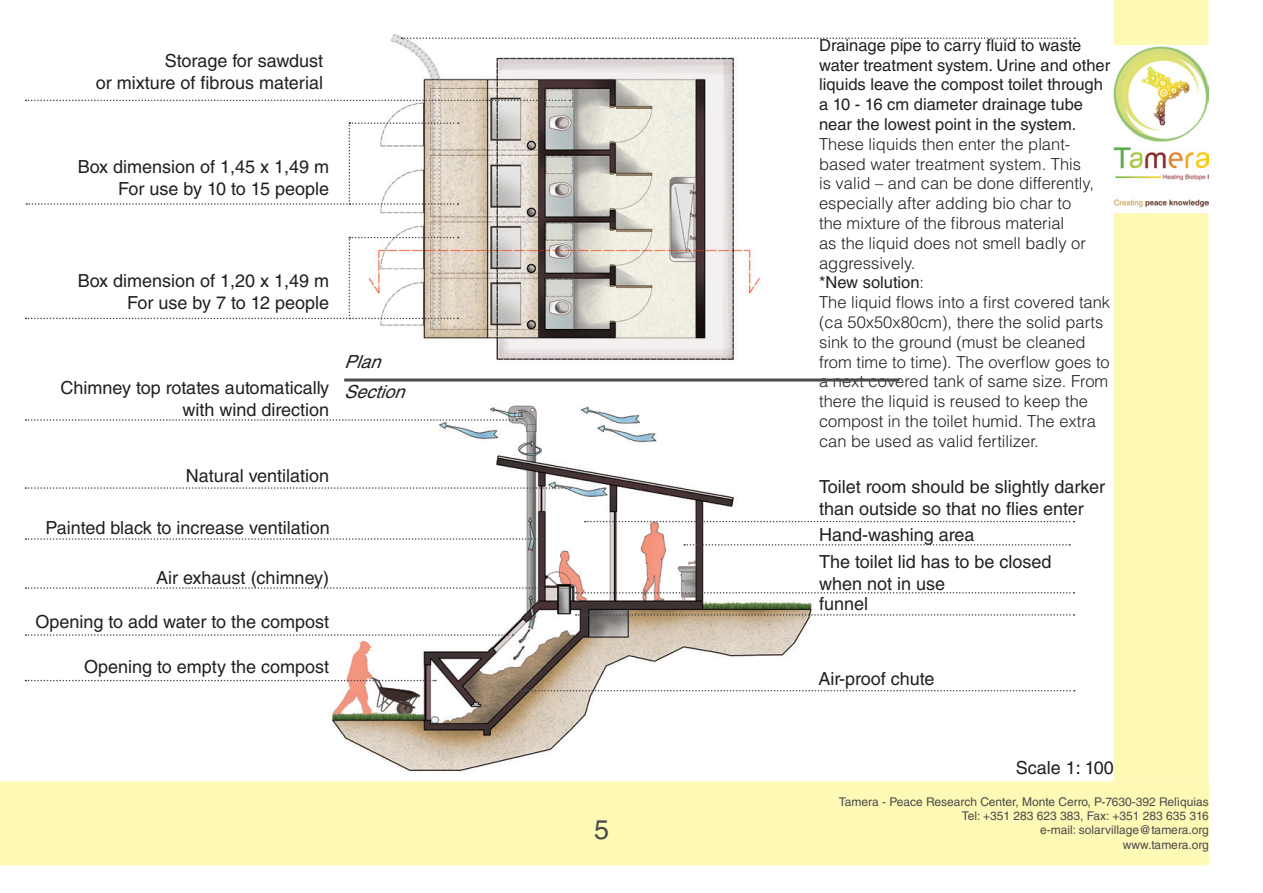
<style>
.page{position:relative;width:1263px;height:893px;background:#fff}
.page>*{position:absolute;margin:0;border:0;box-sizing:border-box;transform-origin:0 0}
.t1{font:27px "Helvetica LT Std";color:#494a4b}
.t2{font:18px/21.6px "Helvetica LT Std";color:#231f20}
.t3{font:italic 18px "Helvetica LT Std";color:#231f20}
.t4{font:300 16.5px/19.8px "Helvetica LT Std";color:#231f20}
.t5{font:16.5px "Helvetica LT Std";color:#231f20}
.t6{font:12px/14.4px "Helvetica LT Std";color:#494a4b;text-align:right}
.s1{font-weight:400}
.s2{font-weight:300}
.s3{color:#000}
</style>
<div class="page">
<div style="left:1114px;top:0;width:94px;height:781px;background:#fff9b6"></div>
<div style="left:0;top:781px;width:1209px;height:84px;background:#fff9b6"></div>
<img style="left:1113px;top:45px;width:96px;height:167px">
<img style="left:319px;top:34px;width:500px;height:737px">
<svg style="left:585px;top:521px;width:489px;height:1px"></svg>
<svg style="left:576px;top:592px;width:498px;height:2px"></svg>
<svg style="left:576px;top:614px;width:498px;height:2px"></svg>
<svg style="left:684px;top:544px;width:386px;height:2px"></svg>
<svg style="left:401px;top:38px;width:674px;height:1px"></svg>
<svg style="left:25px;top:487px;width:546px;height:2px"></svg>
<svg style="left:25px;top:419px;width:492px;height:2px"></svg>
<svg style="left:25px;top:100px;width:546px;height:1px"></svg>
<svg style="left:25px;top:538px;width:517px;height:2px"></svg>
<svg style="left:25px;top:587px;width:517px;height:2px"></svg>
<svg style="left:25px;top:680px;width:411px;height:1px"></svg>
<svg style="left:25px;top:634px;width:489px;height:2px"></svg>
<svg style="left:520px;top:690px;width:555px;height:1px"></svg>
<svg style="left:25px;top:237px;width:434px;height:82px"></svg>
<svg style="left:26px;top:122px;width:433px;height:83px"></svg>
<hr style="left:344px;top:379px;width:555px;height:3px;background:#494a4b">
<p class="t2" style="left:165px;top:50px;width:160px">Storage for sawdust</p>
<p class="t2" style="left:96px;top:71px;width:229px">or mixture of fibrous material</p>
<p class="t2" style="left:78px;top:156px;width:253px">Box dimension of 1,45 x 1,49 m</p>
<p class="t2" style="left:118px;top:178px;width:213px">For use by 10 to 15 people</p>
<p class="t2" style="left:78px;top:270px;width:253px">Box dimension of 1,20 x 1,49 m</p>
<p class="t2" style="left:127px;top:292px;width:204px">For use by 7 to 12 people</p>
<p class="t2" style="left:61px;top:377px;width:270px;text-align:right">Chimney top rotates automatically with wind direction</p>
<p class="t3" style="left:344px;top:351px;width:45px">Plan</p>
<p class="t3" style="left:344px;top:381px;width:69px">Section</p>
<p class="t2" style="left:186px;top:465px;width:145px">Natural ventilation</p>
<p class="t2" style="left:46px;top:517px;width:286px">Painted black to increase ventilation</p>
<p class="t2" style="left:156px;top:567px;width:175px">Air exhaust (chimney)</p>
<p class="t2" style="left:35px;top:611px;width:295px">Opening to add water to the compost</p>
<p class="t2" style="left:84px;top:656px;width:247px">Opening to empty the compost</p>
<p class="t1" style="left:594px;top:814px;width:17px">5</p>
<p class="t4" style="left:819px;top:35px;width:293px"><span class="s1">Drainage pipe to carry fluid to waste water treatment system. Urine and other liquids leave the compost toilet through a 10 - 16 cm diameter drainage tube near the lowest point in the system.<br></span>These liquids then enter the plant&shy;based water treatment system. This<br>is valid – and can be done differently, especially after adding bio char to<br>the mixture of the fibrous material<br>as the liquid does not smell badly or aggressively.</p>
<p class="t5" style="left:819px;top:273px;width:107px">*New solution<span class="s2">:</span></p>
<p class="t4" style="left:819px;top:292px;width:293px">The liquid flows into a first covered tank (ca 50x50x80cm), there the solid parts sink to the ground (must be cleaned from time to time). The overflow goes to a next covered tank of same size. From there the liquid is reused to keep the compost in the toilet humid. The extra can be used as valid fertilizer.</p>
<p class="t2" style="left:819px;top:476px;width:288px">Toilet room should be slightly darker than outside so that no flies enter</p>
<p class="t2" style="left:819px;top:524px;width:157px">Hand-washing area</p>
<p class="t2" style="left:819px;top:551px;width:234px">The toilet lid has to be closed when not in use</p>
<p class="t2" style="left:819px;top:593px;width:51px">funnel</p>
<p class="t2" style="left:818px;top:668px;width:117px">Air-proof chute</p>
<p class="t2" style="left:1016px;top:757px;width:100px">Scale 1<span class="s3">:</span> 100</p>
<p class="t6" style="left:839px;top:794px;width:371px">Tamera - Peace Research Center, Monte Cerro, P-7630-392 Relìquias Tel: +351 283 623 383, Fax: +351 283 635 316<br>e-mail: solarvillage@tamera.org<br>www.tamera.org</p>
</div>
